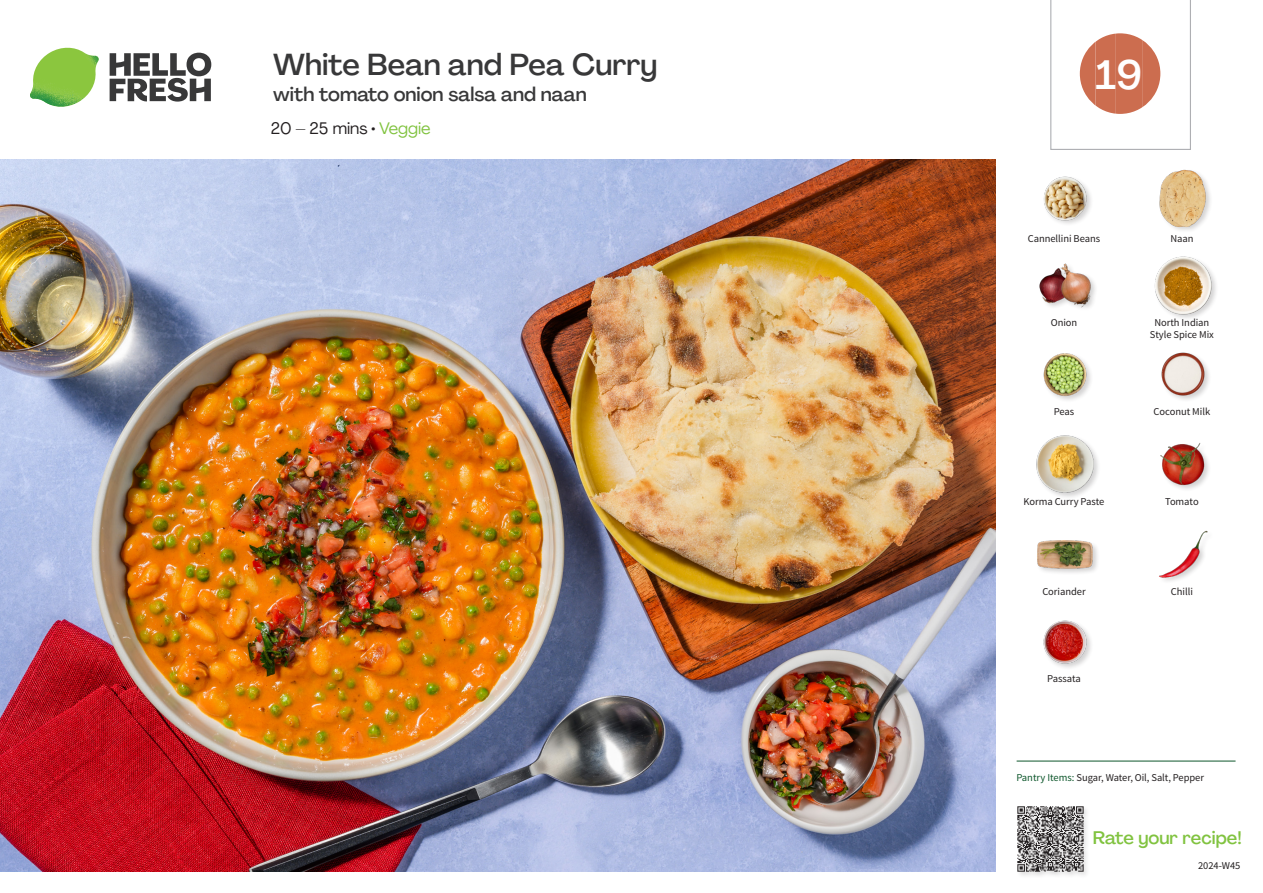
<style>
.page{position:relative;width:1263px;height:893px;background:#fff}
.page>*{position:absolute;margin:0;border:0;box-sizing:border-box;transform-origin:0 0}
._24_Recipe_Nr_Bag{font:500 40.5px "Agrandir";color:#fff}
._15_Titel_UK{font:500 30px "Agrandir";color:#383839}
._15_Titel_UK-2{font:500 19.5px "Agrandir";color:#383839}
.t1{font:500 18px "Agrandir";color:#81c340}
._02_Box_Type{font:16.5px "Agrandir";color:#231f20}
._18_FRONT_ingredients_UK{font:10.5px/12px "Source Sans Pro";letter-spacing:-.005em;color:#231f20;text-align:center}
.t2{font:10.5px "Source Sans Variable";letter-spacing:-.005em;color:#231f20}
.s1{color:#81c340}
.s2{font-family:"Source Sans Pro";color:#0e572c}
</style>
<div class="page">
<svg style="left:110px;top:53px;width:101px;height:49px"></svg>
<img style="left:30px;top:48px;width:69px;height:59px">
<img style="left:0;top:159px;width:995px;height:713px">
<hr style="left:1016px;top:761px;width:219px;height:1px;background:#0e572c">
<div style="left:1016px;top:805px;width:74px;height:74px;background:#f9f9f9"></div>
<img style="left:1017px;top:806px;width:69px;height:69px">
<div style="left:1159px;top:169px;width:54px;height:64px;background:#231f20;opacity:.2"></div>
<img style="left:1159px;top:170px;width:53px;height:57px">
<img style="left:1043px;top:176px;width:48px;height:48px">
<div style="left:1154px;top:256px;width:65px;height:65px;background:#231f20;opacity:.2"></div>
<img style="left:1154px;top:257px;width:58px;height:57px">
<div style="left:1038px;top:263px;width:60px;height:50px;background:#231f20;opacity:.2"></div>
<img style="left:1038px;top:263px;width:56px;height:50px">
<img style="left:1161px;top:352px;width:48px;height:48px">
<img style="left:1043px;top:353px;width:48px;height:47px">
<img style="left:1160px;top:443px;width:49px;height:46px">
<div style="left:1035px;top:434px;width:66px;height:66px;background:#231f20;opacity:.2"></div>
<img style="left:1036px;top:435px;width:58px;height:58px">
<img style="left:1159px;top:530px;width:49px;height:51px">
<div style="left:1036px;top:539px;width:64px;height:37px;background:#231f20;opacity:.2"></div>
<img style="left:1036px;top:539px;width:58px;height:37px">
<img style="left:1043px;top:620px;width:48px;height:48px">
<svg style="left:1050px;top:0;width:141px;height:150px"></svg>
<p class="_15_Titel_UK" style="left:273px;top:46px;width:386px">White Bean and Pea Curry</p>
<p class="_15_Titel_UK-2" style="left:273px;top:82px;width:315px">with tomato onion salsa and naan</p>
<p class="_02_Box_Type" style="left:271px;top:118px;width:162px">20 – 25 mins • <span class="s1">Veggie</span></p>
<p class="_24_Recipe_Nr_Bag" style="left:1095px;top:50px;width:48px">19</p>
<p class="_18_FRONT_ingredients_UK" style="left:1028px;top:233px;width:74px">Cannellini Beans</p>
<p class="_18_FRONT_ingredients_UK" style="left:1170px;top:233px;width:25px">Naan</p>
<p class="_18_FRONT_ingredients_UK" style="left:1051px;top:317px;width:28px">Onion</p>
<p class="_18_FRONT_ingredients_UK" style="left:1150px;top:317px;width:66px">North Indian<br>Style Spice Mix</p>
<p class="_18_FRONT_ingredients_UK" style="left:1054px;top:405px;width:22px">Peas</p>
<p class="_18_FRONT_ingredients_UK" style="left:1154px;top:405px;width:58px">Coconut Milk</p>
<p class="_18_FRONT_ingredients_UK" style="left:1023px;top:496px;width:82px">Korma Curry Paste</p>
<p class="_18_FRONT_ingredients_UK" style="left:1165px;top:496px;width:35px">Tomato</p>
<p class="_18_FRONT_ingredients_UK" style="left:1042px;top:586px;width:45px">Coriander</p>
<p class="_18_FRONT_ingredients_UK" style="left:1171px;top:586px;width:23px">Chilli</p>
<p class="_18_FRONT_ingredients_UK" style="left:1047px;top:672px;width:35px">Passata</p>
<p class="t2" style="left:1016px;top:771px;width:189px"><span class="s2">Pantry Items:</span> Sugar, Water, Oil, Salt, Pepper</p>
<h3 class="t1" style="left:1093px;top:827px;width:150px">Rate your recipe!</h3>
<p class="t2" style="left:1198px;top:859px;width:44px">2024-W45</p>
</div>
